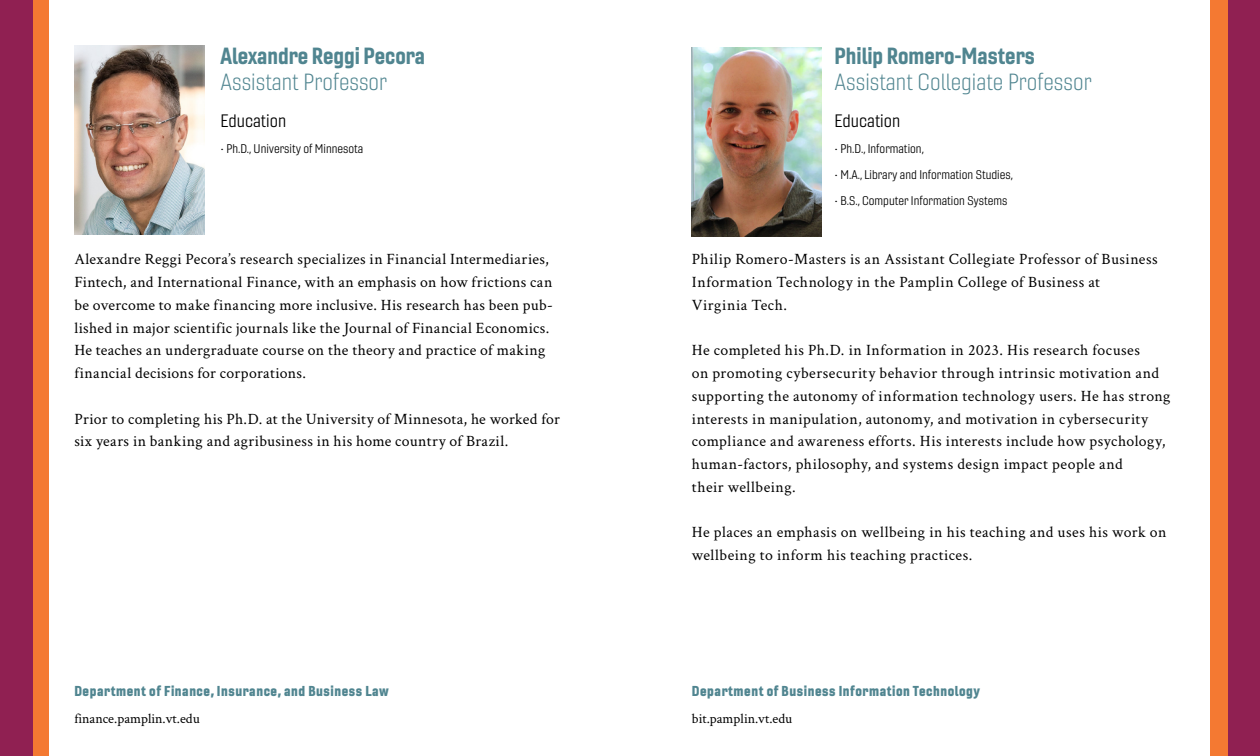
<style>
.page{position:relative;width:1260px;height:756px;background:#fff}
.page>*{position:absolute;margin:0;border:0;box-sizing:border-box;transform-origin:0 0}
.t1{font:22.75px "Gineso Nor Lig";color:#508590}
.t2{font:22.75px "Gineso Con Bol";color:#508590}
.t3{font:17.5px "Gineso Nor Boo";color:#000}
.t4{font:15.75px/22.8px "Crimson Text";letter-spacing:.025em;color:#000}
.t5{font:14px "Gineso Con Bla";letter-spacing:.04em;color:#508590}
.t6{font:14px "Crimson Text";color:#000}
.t7{font:12.25px "Gineso Nor Boo";color:#000}
</style>
<div class="page">
<img style="left:74px;top:46px;width:130px;height:189px">
<div style="left:1px;top:0;width:48px;height:756px;background:#f47932"></div>
<div style="left:0;top:0;width:33px;height:756px;background:#902052"></div>
<div style="left:1211px;top:0;width:47px;height:756px;background:#f47932"></div>
<div style="left:1228px;top:0;width:32px;height:756px;background:#902052"></div>
<img style="left:692px;top:47px;width:130px;height:189px">
<h1 class="t2" style="left:220px;top:41px;width:206px">Alexandre Reggi Pecora</h1>
<h1 class="t1" style="left:220px;top:68px;width:168px">Assistant Professor</h1>
<p class="t3" style="left:220px;top:110px;width:67px">Education</p>
<p class="t7" style="left:220px;top:141px;width:144px">• Ph.D., University of Minnesota</p>
<p class="t4" style="left:74px;top:247px;width:480px">Alexandre Reggi Pecora’s research specializes in Financial Intermediaries, Fintech, and International Finance, with an emphasis on how frictions can be overcome to make financing more inclusive. His research has been pub&shy;lished in major scientific journals like the Journal of Financial Economics.<br>He teaches an undergraduate course on the theory and practice of making financial decisions for corporations.</p>
<p class="t4" style="left:74px;top:407px;width:487px">Prior to completing his Ph.D. at the University of Minnesota, he worked for six years in banking and agribusiness in his home country of Brazil.</p>
<p class="t5" style="left:74px;top:682px;width:316px">Department of Finance, Insurance, and Business Law</p>
<p class="t6" style="left:74px;top:709px;width:127px">finance.pamplin.vt.edu</p>
<h1 class="t2" style="left:835px;top:41px;width:202px">Philip Romero-Masters</h1>
<h1 class="t1" style="left:835px;top:68px;width:259px">Assistant Collegiate Professor</h1>
<p class="t3" style="left:835px;top:110px;width:67px">Education</p>
<p class="t7" style="left:835px;top:141px;width:91px">• Ph.D., Information,</p>
<p class="t7" style="left:835px;top:167px;width:180px">• M.A., Library and Information Studies,</p>
<p class="t7" style="left:835px;top:194px;width:174px">• B.S., Computer Information Systems</p>
<p class="t4" style="left:692px;top:247px;width:467px">Philip Romero-Masters is an Assistant Collegiate Professor of Business<br>Information Technology in the Pamplin College of Business at<br>Virginia Tech.</p>
<p class="t4" style="left:692px;top:338px;width:480px">He completed his Ph.D. in Information in 2023. His research focuses<br>on promoting cybersecurity behavior through intrinsic motivation and supporting the autonomy of information technology users. He has strong interests in manipulation, autonomy, and motivation in cybersecurity compliance and awareness efforts. His interests include how psychology, human-factors, philosophy, and systems design impact people and<br>their wellbeing.</p>
<p class="t4" style="left:692px;top:520px;width:476px">He places an emphasis on wellbeing in his teaching and uses his work on wellbeing to inform his teaching practices.</p>
<p class="t5" style="left:692px;top:682px;width:290px">Department of Business Information Technology</p>
<p class="t6" style="left:692px;top:709px;width:102px">bit.pamplin.vt.edu</p>
</div>
